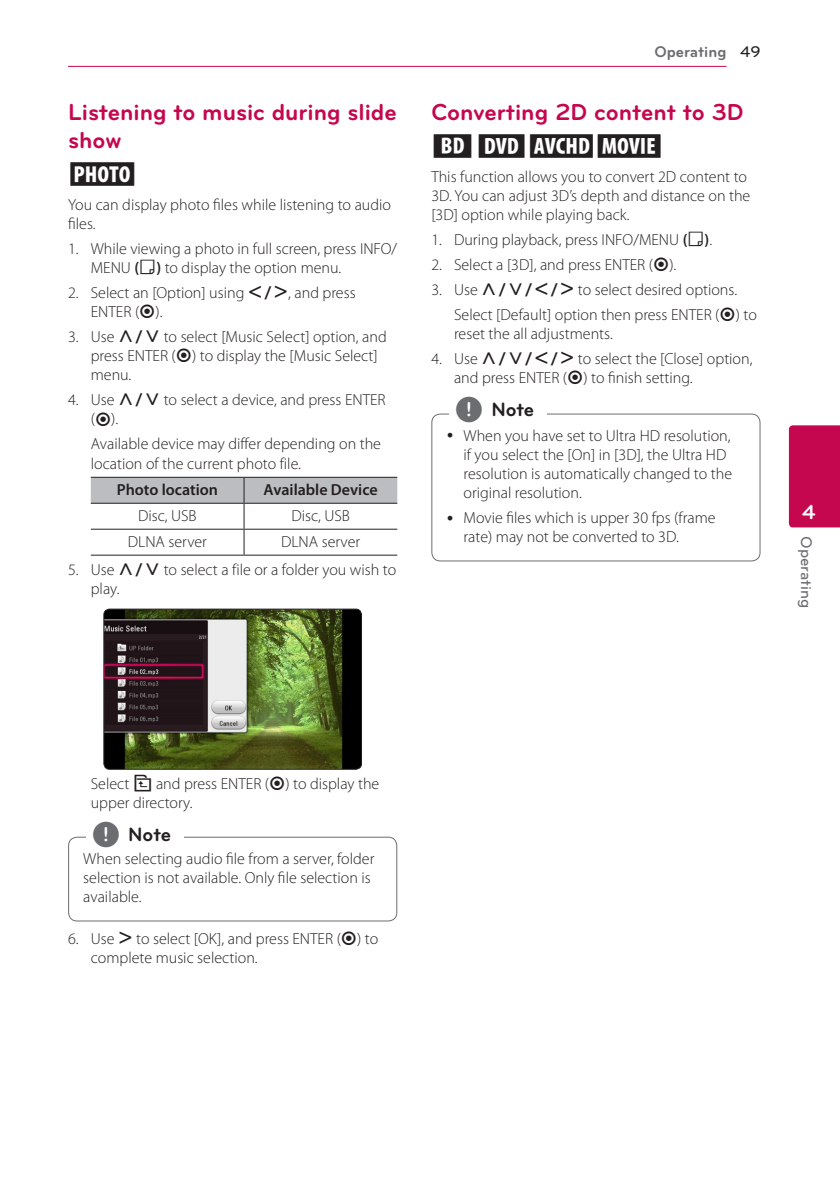
<style>
.page{position:relative;width:840px;height:1191px;background:#fff}
.page>*{position:absolute;margin:0;border:0;box-sizing:border-box;transform-origin:0 0}
.Title_2{font:700 24px/28px "Bryant LG";color:#c50750}
.Content_text_Light{font:24px "UPSYS Common";color:#231f20}
.t1{font:700 21px "Bryant LG";color:#fff}
.t2{font:700 20px "Bryant LG";color:#231f20}
.Content_text_Num{font:300 16px/19.2px "Myriad Pro";color:#231f20}
.Content_text_Light-2{font:300 16px/19.2px "Myriad Pro";color:#231f20}
.Contents_Text_Sub_Nu{font:300 16px/19.2px "Myriad Pro";color:#231f20}
.Content_text_Light-3{font:600 16px "Myriad Pro";color:#231f20}
.t3{font:700 16px "Bryant LG";color:#6c6d70}
.t4{font:500 16px "Bryant LG";color:#6c6d70}
.s1{font-weight:600}
.s2{font-family:"UPSYS Common";font-weight:400}
.s3{font-weight:500;color:#231f20}
.s4{font-family:"UPSYS Common";font-weight:400;font-size:30px;color:#6c6d70}
</style>
<div class="page">
<hr style="left:68px;top:66px;width:658px;height:1px;background:#c50750">
<div style="left:788px;top:425px;width:51px;height:102px;background:#c50750"></div>
<svg style="left:91px;top:478px;width:306px;height:76px"></svg>
<hr style="left:91px;top:477px;width:153px;height:1px;background:#231f20">
<hr style="left:244px;top:477px;width:153px;height:1px;background:#231f20">
<hr style="left:91px;top:554px;width:153px;height:1px;background:#231f20">
<hr style="left:244px;top:554px;width:153px;height:1px;background:#231f20">
<img style="left:104px;top:610px;width:257px;height:159px">
<div style="left:103px;top:608px;width:259px;height:161px;border:1px solid #231f20;border-radius:6px"></div>
<div style="left:68px;top:836px;width:329px;height:85px;border:1px solid #6c6d70;border-radius:9px"></div>
<div style="left:86px;top:831px;width:97px;height:19px;background:#fff"></div>
<div style="left:431px;top:413px;width:329px;height:148px;border:1px solid #6c6d70;border-radius:9px"></div>
<div style="left:449px;top:406px;width:97px;height:19px;background:#fff"></div>
<p class="Title_2" style="left:68px;top:98px;width:330px">Listening to music during slide show</p>
<p class="Content_text_Light" style="left:68px;top:160px;width:70px">I</p>
<p class="Content_text_Light-2" style="left:68px;top:195px;width:324px">You can display photo files while listening to audio files.</p>
<p class="Content_text_Num" style="left:91px;top:239px;width:308px;text-indent:-23px">1. While viewing a photo in full screen, press INFO/<br>MENU <span class="s1">(</span><span class="s2">M</span><span class="s1">)</span> to display the option menu.</p>
<p class="Content_text_Num" style="left:91px;top:283px;width:266px;text-indent:-23px">2. Select an [Option] using <span class="s2">A/D</span>, and press<br>ENTER (<span class="s2">B</span>).</p>
<p class="Content_text_Num" style="left:91px;top:327px;width:297px;text-indent:-23px">3. Use <span class="s2">W/S</span> to select [Music Select] option, and press ENTER (<span class="s2">B</span>) to display the [Music Select] menu.</p>
<p class="Content_text_Num" style="left:91px;top:390px;width:296px;text-indent:-23px">4. Use <span class="s2">W/S</span> to select a device, and press ENTER (<span class="s2">B</span>).</p>
<p class="Contents_Text_Sub_Nu" style="left:91px;top:434px;width:291px">Available device may differ depending on the location of the current photo file.</p>
<p class="Content_text_Light-3" style="left:117px;top:479px;width:103px">Photo location</p>
<p class="Content_text_Light-3" style="left:263px;top:479px;width:115px">Available Device</p>
<p class="Content_text_Light-2" style="left:138px;top:506px;width:60px">Disc, USB</p>
<p class="Content_text_Light-2" style="left:291px;top:506px;width:60px">Disc, USB</p>
<p class="Content_text_Light-2" style="left:128px;top:532px;width:81px">DLNA server</p>
<p class="Content_text_Light-2" style="left:281px;top:532px;width:81px">DLNA server</p>
<p class="Content_text_Num" style="left:91px;top:559px;width:307px;text-indent:-23px">5. Use <span class="s2">W/S</span> to select a file or a folder you wish to play.</p>
<p class="t3" style="left:654px;top:42px;width:108px">Operating <span class="s3">49</span></p>
<p class="Title_2" style="left:431px;top:98px;width:314px">Converting 2D content to 3D</p>
<p class="Content_text_Light" style="left:431px;top:132px;width:234px">EROY</p>
<p class="Content_text_Light-2" style="left:431px;top:167px;width:320px">This function allows you to convert 2D content to<br>3D. You can adjust 3D’s depth and distance on the [3D] option while playing back.</p>
<p class="Content_text_Num" style="left:431px;top:230px;width:282px">1. During playback, press INFO/MENU <span class="s1">(</span><span class="s2">M</span><span class="s1">)</span>.</p>
<p class="Content_text_Num" style="left:431px;top:255px;width:246px">2. Select a [3D], and press ENTER (<span class="s2">B</span>).</p>
<p class="Content_text_Num" style="left:431px;top:280px;width:307px">3. Use <span class="s2">W/S/A/D</span> to select desired options.</p>
<p class="Contents_Text_Sub_Nu" style="left:454px;top:304px;width:304px">Select [Default] option then press ENTER (<span class="s2">B</span>) to reset the all adjustments.</p>
<p class="Content_text_Num" style="left:454px;top:348px;width:300px;text-indent:-23px">4. Use <span class="s2">W/S/A/D</span> to select the [Close] option, and press ENTER (<span class="s2">B</span>) to finish setting.</p>
<p class="t2" style="left:454px;top:396px;width:81px"><span class="s4">,</span> Note</p>
<p class="Content_text_Light-2" style="left:463px;top:425px;width:270px">When you have set to Ultra HD resolution, if you select the [On] in [3D], the Ultra HD resolution is automatically changed to the original resolution.</p>
<p class="Content_text_Light-2" style="left:463px;top:508px;width:253px">Movie files which is upper 30 fps (frame rate) may not be converted to 3D.</p>
<h2 class="t1" style="left:801px;top:499px;width:15px">4</h2>
<p class="t4" style="left:815px;top:536px;width:73px;rotate:90deg">Operating</p>
<p class="Contents_Text_Sub_Nu" style="left:91px;top:773px;width:290px">Select <span class="s2">G</span> and press ENTER (<span class="s2">B</span>) to display the upper directory.</p>
<p class="t2" style="left:92px;top:821px;width:81px"><span class="s4">,</span> Note</p>
<p class="Content_text_Light-2" style="left:83px;top:848px;width:292px">When selecting audio file from a server, folder selection is not available. Only file selection is available.</p>
<p class="Content_text_Num" style="left:91px;top:928px;width:289px;text-indent:-23px">6. Use <span class="s2">D</span> to select [OK], and press ENTER (<span class="s2">B</span>) to complete music selection.</p>
</div>
